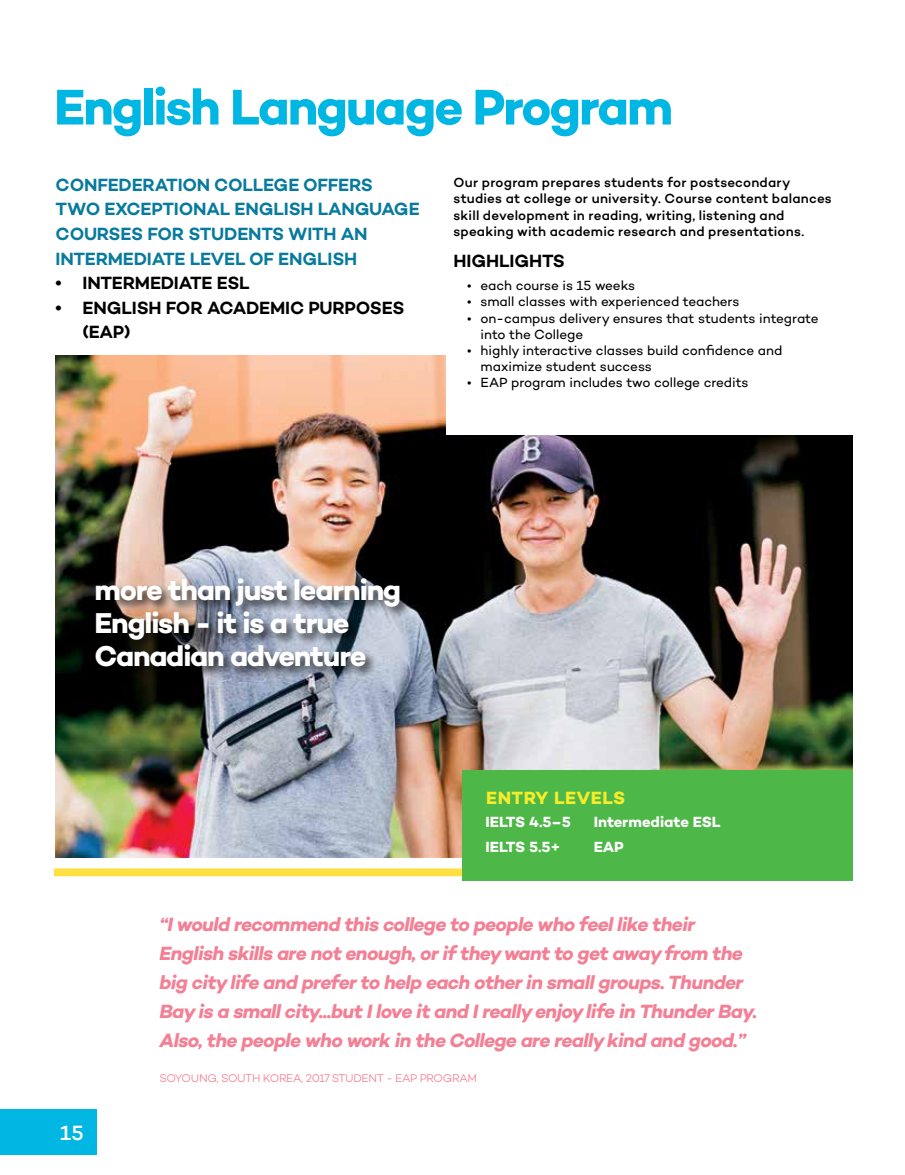
<style>
.page{position:relative;width:905px;height:1175px;background:#fff}
.page>*{position:absolute;margin:0;border:0;box-sizing:border-box;transform-origin:0 0}
.t1{font:700 51px "Campton";letter-spacing:-.04em;color:#00b7e4}
.t2{font:700 29.1px/33.2px "Campton";letter-spacing:-.04em;color:#fff}
.t3{font:500 21px "Campton";color:#fff}
.t4{font:italic 700 19.5px/29px "Campton";letter-spacing:-.035em;color:#f38095}
.t5{font:600 18px/24.6px "Campton";letter-spacing:-.01em;color:#077a9d}
.t6{font:600 18px/24.6px "Campton";letter-spacing:-.01em;color:#000}
.t7{font:700 18px "Campton";letter-spacing:.025em;color:#f7ec2b}
.t8{font:700 15px "Campton";letter-spacing:-.005em;color:#fff}
.t9{font:13.5px/16.2px "Campton";letter-spacing:-.005em;color:#000}
.t10{font:500 13.5px/16.2px "Campton";letter-spacing:.015em;color:#000}
.t11{font:300 11.4px "Campton";letter-spacing:-.035em;color:#f38095}
</style>
<div class="page">
<img style="left:56px;top:356px;width:796px;height:501px">
<div style="left:93px;top:576px;width:319px;height:103px;background:#000;opacity:.75"></div>
<div style="left:447px;top:0;width:431px;height:435px;background:#fff"></div>
<div style="left:54px;top:868px;width:796px;height:8px;background:#ffe043"></div>
<div style="left:462px;top:770px;width:390px;height:110px;background:#4db748"></div>
<div style="left:0;top:1109px;width:97px;height:45px;background:#00b7e4"></div>
<h1 class="t1" style="left:54px;top:75px;width:621px">English Language Program</h1>
<p class="t5" style="left:56px;top:172px;width:366px">CONFEDERATION COLLEGE OFFERS<br>TWO EXCEPTIONAL ENGLISH LANGUAGE<br>COURSES FOR STUDENTS WITH AN<br>INTERMEDIATE LEVEL OF ENGLISH</p>
<p class="t6" style="left:56px;top:270px;width:195px">• INTERMEDIATE ESL</p>
<p class="t6" style="left:82px;top:295px;width:323px;text-indent:-27px">• ENGLISH FOR ACADEMIC PURPOSES (EAP)</p>
<p class="t10" style="left:453px;top:174px;width:380px">Our program prepares students for postsecondary studies at college or university. Course content balances skill development in reading, writing, listening and speaking with academic research and presentations.</p>
<p class="t6" style="left:453px;top:248px;width:113px">HIGHLIGHTS</p>
<p class="t9" style="left:467px;top:277px;width:170px">• each course is 15 weeks</p>
<p class="t9" style="left:467px;top:293px;width:274px">• small classes with experienced teachers</p>
<p class="t9" style="left:480px;top:309px;width:339px;text-indent:-14px">• on-campus delivery ensures that students integrate into the College</p>
<p class="t9" style="left:480px;top:342px;width:303px;text-indent:-14px">• highly interactive classes build confidence and maximize student success</p>
<p class="t9" style="left:467px;top:374px;width:283px">• EAP program includes two college credits</p>
<h2 class="t2" style="left:94px;top:573px;width:308px">more than just learning<br>English - it is a true<br>Canadian adventure</h2>
<p class="t7" style="left:486px;top:786px;width:141px">ENTRY LEVELS</p>
<p class="t8" style="left:485px;top:812px;width:87px">IELTS 4.5–5</p>
<p class="t8" style="left:593px;top:812px;width:128px">Intermediate ESL</p>
<p class="t8" style="left:485px;top:837px;width:76px">IELTS 5.5+</p>
<p class="t8" style="left:593px;top:837px;width:32px">EAP</p>
<p class="t3" style="left:60px;top:1119px;width:25px">15</p>
<p class="t4" style="left:159px;top:909px;width:599px">“I would recommend this college to people who feel like their English skills are not enough, or if they want to get away from the big city life and prefer to help each other in small groups. Thunder Bay is a small city...but I love it and I really enjoy life in Thunder Bay.<br>Also, the people who work in the College are really kind and good.”</p>
<p class="t11" style="left:159px;top:1071px;width:319px">SOYOUNG, SOUTH KOREA, 2017 STUDENT - EAP PROGRAM</p>
</div>
